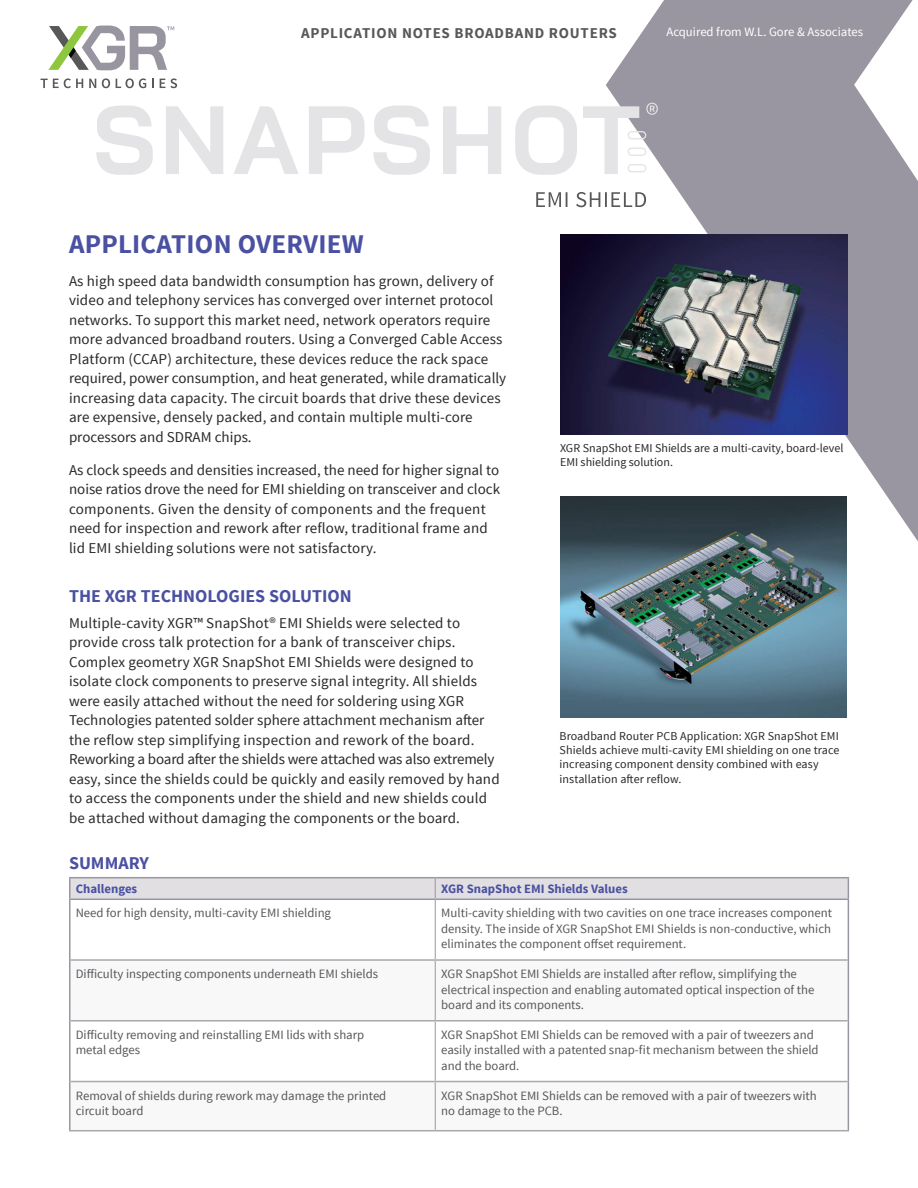
<style>
.page{position:relative;width:918px;height:1188px;background:#fff}
.page>*{position:absolute;margin:0;border:0;box-sizing:border-box;transform-origin:0 0}
.t1{font:700 27px "Source Sans Pro";letter-spacing:.01em;color:#4b51a2}
.t2{font:700 18px "Source Sans Pro";color:#4b51a2}
.t3{font:15px/19.5px "Source Sans Pro";letter-spacing:.01em;color:#28282b}
.title_3{font:700 15px "Source Sans Pro";letter-spacing:.05em;color:#59575a}
.table_body1{font:12.75px/15.3px "Source Sans Pro";color:#57585a}
.table_colhead1{font:700 12.75px "Source Sans Pro";color:#4b51a2}
.address2{font:12.75px "Source Sans Pro";color:#fff}
.t4{font:12px/14.4px "Source Sans Pro";letter-spacing:.01em;color:#28282b}
</style>
<div class="page">
<svg style="left:606px;top:0;width:312px;height:541px;fill:#9a96a1"></svg>
<svg style="left:41px;top:78px;width:42px;height:10px"></svg>
<svg style="left:89px;top:79px;width:7px;height:9px"></svg>
<svg style="left:102px;top:78px;width:8px;height:10px"></svg>
<svg style="left:116px;top:78px;width:30px;height:10px"></svg>
<svg style="left:152px;top:79px;width:2px;height:9px"></svg>
<svg style="left:160px;top:78px;width:17px;height:10px"></svg>
<svg style="left:48px;top:26px;width:126px;height:44px"></svg>
<svg style="left:536px;top:192px;width:110px;height:15px"></svg>
<svg style="left:96px;top:106px;width:57px;height:69px"></svg>
<svg style="left:166px;top:106px;width:57px;height:68px"></svg>
<svg style="left:234px;top:106px;width:65px;height:68px"></svg>
<svg style="left:309px;top:106px;width:56px;height:68px"></svg>
<svg style="left:373px;top:106px;width:57px;height:69px"></svg>
<svg style="left:443px;top:106px;width:58px;height:68px"></svg>
<svg style="left:515px;top:106px;width:62px;height:69px"></svg>
<svg style="left:583px;top:103px;width:75px;height:71px"></svg>
<img style="left:560px;top:234px;width:288px;height:200px">
<img style="left:560px;top:496px;width:287px;height:221px">
<svg style="left:70px;top:961px;width:778px;height:169px"></svg>
<hr style="left:435px;top:900px;width:1px;height:59px;background:#9a96a1">
<hr style="left:435px;top:961px;width:1px;height:59px;background:#9a96a1">
<hr style="left:435px;top:1022px;width:1px;height:59px;background:#9a96a1">
<hr style="left:435px;top:1082px;width:1px;height:48px;background:#9a96a1">
<hr style="left:69px;top:877px;width:366px;height:1px;background:#9a96a1">
<hr style="left:435px;top:877px;width:414px;height:1px;background:#9a96a1">
<svg style="left:69px;top:878px;width:780px;height:21px;background:#dddbde"></svg>
<hr style="left:69px;top:899px;width:366px;height:1px;background:#9a96a1">
<hr style="left:69px;top:900px;width:1px;height:60px;background:#9a96a1">
<hr style="left:435px;top:899px;width:414px;height:1px;background:#9a96a1">
<hr style="left:848px;top:900px;width:1px;height:60px;background:#9a96a1">
<hr style="left:69px;top:960px;width:1px;height:61px;background:#9a96a1">
<hr style="left:848px;top:960px;width:1px;height:61px;background:#9a96a1">
<hr style="left:69px;top:1021px;width:1px;height:61px;background:#9a96a1">
<hr style="left:848px;top:1021px;width:1px;height:61px;background:#9a96a1">
<hr style="left:69px;top:1082px;width:1px;height:48px;background:#9a96a1">
<hr style="left:848px;top:1082px;width:1px;height:48px;background:#9a96a1">
<hr style="left:70px;top:959px;width:365px;height:2px;background:#a8a9ad">
<hr style="left:435px;top:959px;width:413px;height:2px;background:#a8a9ad">
<hr style="left:70px;top:1020px;width:365px;height:2px;background:#a8a9ad">
<hr style="left:435px;top:1020px;width:413px;height:2px;background:#a8a9ad">
<hr style="left:70px;top:1081px;width:365px;height:1px;background:#a8a9ad">
<hr style="left:435px;top:1081px;width:413px;height:1px;background:#a8a9ad">
<hr style="left:69px;top:1130px;width:366px;height:1px;background:#a8a9ad">
<hr style="left:435px;top:1130px;width:414px;height:1px;background:#a8a9ad">
<p class="title_3" style="left:301px;top:23px;width:317px">APPLICATION NOTES BROADBAND ROUTERS</p>
<p class="address2" style="left:666px;top:24px;width:198px">Acquired from W.L. Gore &amp; Associates</p>
<p class="t1" style="left:69px;top:227px;width:296px">APPLICATION OVERVIEW</p>
<p class="t3" style="left:69px;top:272px;width:439px">As high speed data bandwidth consumption has grown, delivery of video and telephony services has converged over internet protocol networks. To support this market need, network operators require more advanced broadband routers. Using a Converged Cable Access Platform (CCAP) architecture, these devices reduce the rack space required, power consumption, and heat generated, while dramatically increasing data capacity. The circuit boards that drive these devices are expensive, densely packed, and contain multiple multi-core processors and SDRAM chips.</p>
<p class="t3" style="left:69px;top:461px;width:433px">As clock speeds and densities increased, the need for higher signal to noise ratios drove the need for EMI shielding on transceiver and clock components. Given the density of components and the frequent need for inspection and rework after reflow, traditional frame and lid EMI shielding solutions were not satisfactory.</p>
<p class="t2" style="left:69px;top:584px;width:284px">THE XGR TECHNOLOGIES SOLUTION</p>
<p class="t3" style="left:69px;top:613px;width:432px">Multiple-cavity XGR™ SnapShot® EMI Shields were selected to provide cross talk protection for a bank of transceiver chips.<br>Complex geometry XGR SnapShot EMI Shields were designed to isolate clock components to preserve signal integrity. All shields were easily attached without the need for soldering using XGR Technologies patented solder sphere attachment mechanism after the reflow step simplifying inspection and rework of the board.<br>Reworking a board after the shields were attached was also extremely easy, since the shields could be quickly and easily removed by hand to access the components under the shield and new shields could be attached without damaging the components or the board.</p>
<p class="t2" style="left:69px;top:851px;width:81px">SUMMARY</p>
<p class="t4" style="left:560px;top:441px;width:285px">XGR SnapShot EMI Shields are a multi-cavity, board-level<br>EMI shielding solution.</p>
<p class="t4" style="left:559px;top:729px;width:281px">Broadband Router PCB Application: XGR SnapShot EMI Shields achieve multi-cavity EMI shielding on one trace increasing component density combined with easy installation after reflow.</p>
<p class="table_colhead1" style="left:76px;top:881px;width:63px">Challenges</p>
<p class="table_colhead1" style="left:441px;top:881px;width:188px">XGR SnapShot EMI Shields Values</p>
<p class="table_body1" style="left:76px;top:906px;width:257px">Need for high density, multi-cavity EMI shielding</p>
<p class="table_body1" style="left:441px;top:906px;width:392px;text-align:justify">Multi-cavity shielding with two cavities on one trace increases component density. The inside of XGR SnapShot EMI Shields is non-conductive, which eliminates the component offset requirement.</p>
<p class="table_body1" style="left:76px;top:967px;width:304px">Difficulty inspecting components underneath EMI shields</p>
<p class="table_body1" style="left:441px;top:967px;width:375px">XGR SnapShot EMI Shields are installed after reflow, simplifying the electrical inspection and enabling automated optical inspection of the board and its components.</p>
<p class="table_body1" style="left:76px;top:1027px;width:290px">Difficulty removing and reinstalling EMI lids with sharp metal edges</p>
<p class="table_body1" style="left:441px;top:1027px;width:379px">XGR SnapShot EMI Shields can be removed with a pair of tweezers and easily installed with a patented snap-fit mechanism between the shield and the board.</p>
<p class="table_body1" style="left:76px;top:1088px;width:312px">Removal of shields during rework may damage the printed circuit board</p>
<p class="table_body1" style="left:441px;top:1088px;width:377px">XGR SnapShot EMI Shields can be removed with a pair of tweezers with no damage to the PCB.</p>
</div>
